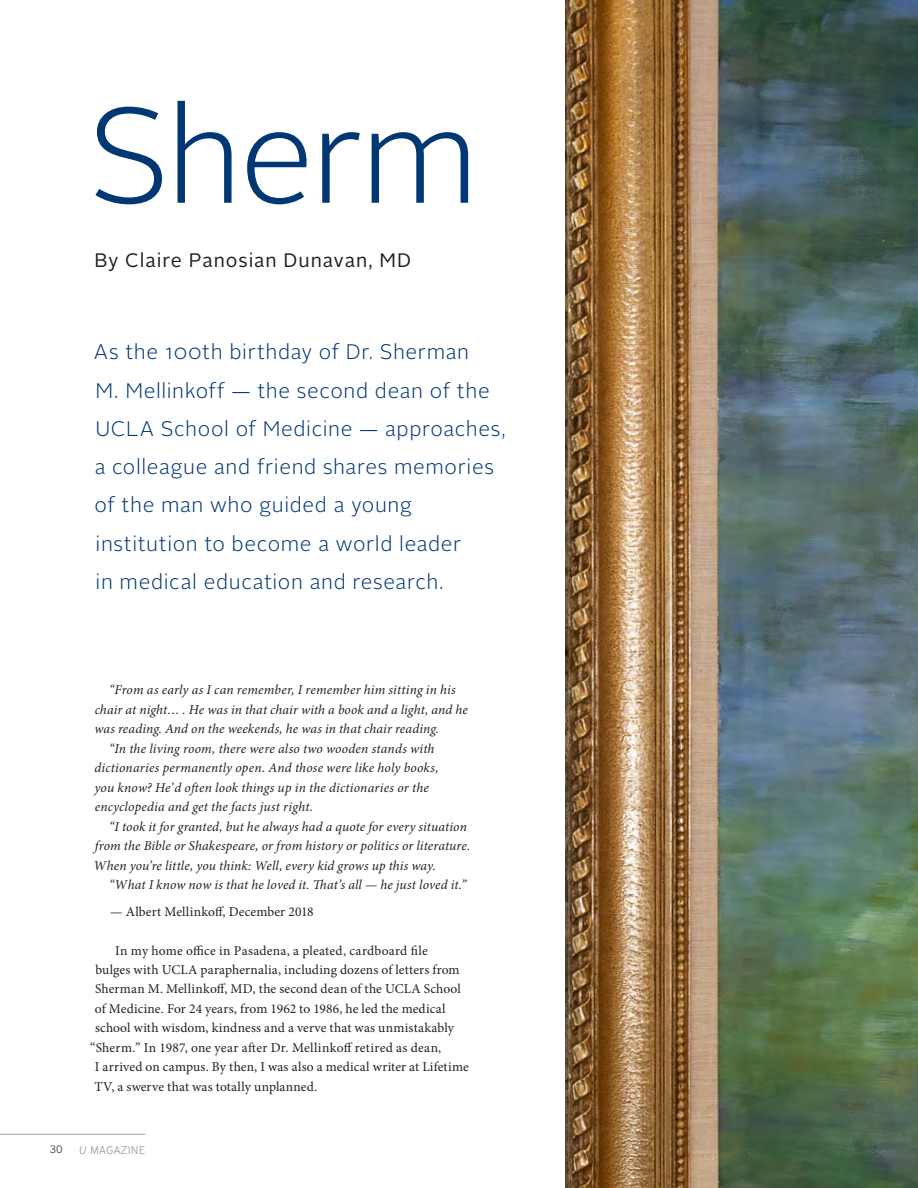
<style>
.page{position:relative;width:918px;height:1188px;background:#fff}
.page>*{position:absolute;margin:0;border:0;box-sizing:border-box;transform-origin:0 0}
._2__CS_Paragraph_Ind{font:300 135px "Alright Sans";letter-spacing:-.025em;color:#013874}
.header1__rule{font:300 21px/38.2px "Alright Sans";letter-spacing:.03em;color:#013874}
._2__CS_Paragraph_Ind-2{font:19.5px "Alright Sans";letter-spacing:.045em;color:#231f20}
.header1__rule-2{font:italic 13.5px/19.5px "Minion Pro";letter-spacing:.01em;color:#231f20}
.header1__rule-3{font:13.5px "Minion Pro";letter-spacing:.01em;color:#231f20}
.t1{font:300 11.25px "Interstate";letter-spacing:-.005em;color:#a2a19e}
.t2{font:300 10.5px "Trade Gothic";color:#231f20}
.s1{font-style:italic}
</style>
<div class="page">
<img style="left:566px;top:0;width:352px;height:1188px">
<hr style="left:0;top:1134px;width:145px;height:1px;background:#a2a19e">
<p class="_2__CS_Paragraph_Ind" style="left:88px;top:65px;width:393px">Sherm</p>
<p class="_2__CS_Paragraph_Ind-2" style="left:94px;top:247px;width:318px">By Claire Panosian Dunavan, MD</p>
<p class="header1__rule" style="left:94px;top:333px;width:413px">As the 100th birthday of Dr. Sherman<br>M. Mellinkoff — the second dean of the UCLA School of Medicine — approaches, a colleague and friend shares memories of the man who guided a young institution to become a world leader<br>in medical education and research.</p>
<p class="header1__rule-2" style="left:94px;top:680px;width:375px;text-indent:15px">“From as early as I can remember, I remember him sitting in his chair at night… . He was in that chair with a book and a light, and he was reading. And on the weekends, he was in that chair reading.</p>
<p class="header1__rule-2" style="left:94px;top:739px;width:346px;text-indent:15px">“In the living room, there were also two wooden stands with dictionaries permanently open. And those were like holy books, you know? He’d often look things up in the dictionaries or the encyclopedia and get the facts just right.</p>
<p class="header1__rule-2" style="left:94px;top:817px;width:378px;text-indent:16px">“I took it for granted, but he always had a quote for every situation from the Bible or Shakespeare, or from history or politics or literature.<br>When you’re little, you think: Well, every kid grows up this way.</p>
<p class="header1__rule-2" style="left:109px;top:875px;width:359px">“What I know now is that he loved it. That’s all — he just loved it.”</p>
<p class="header1__rule-3" style="left:110px;top:902px;width:205px">— Albert Mellinkoff, December 2018</p>
<p class="header1__rule-3" style="left:115px;top:941px;width:314px">In my home office in Pasadena, a pleated, cardboard file</p>
<p class="header1__rule-3" style="left:95px;top:961px;width:366px">bulges with UCLA paraphernalia, including dozens of letters from</p>
<p class="header1__rule-3" style="left:95px;top:980px;width:367px">Sherman M. Mellinkoff, MD, the second dean of the UCLA School</p>
<p class="header1__rule-3" style="left:95px;top:1000px;width:352px">of Medicine. For 24 years, from 1962 to 1986, he led the medical</p>
<p class="header1__rule-3" style="left:95px;top:1019px;width:361px">school with wisdom, kindness and a verve that was unmistakably</p>
<p class="header1__rule-3" style="left:90px;top:1039px;width:353px">“Sherm.” In 1987, one year after Dr. Mellinkoff retired as dean,</p>
<p class="header1__rule-3" style="left:95px;top:1058px;width:375px">I arrived on campus. By then, I was also a medical writer at Lifetime</p>
<p class="header1__rule-3" style="left:94px;top:1078px;width:224px">TV, a swerve that was totally unplanned.</p>
<p class="t2" style="left:50px;top:1143px;width:13px">30</p>
<p class="t1" style="left:79px;top:1144px;width:68px"><span class="s1">U</span> MAGAZINE</p>
</div>
